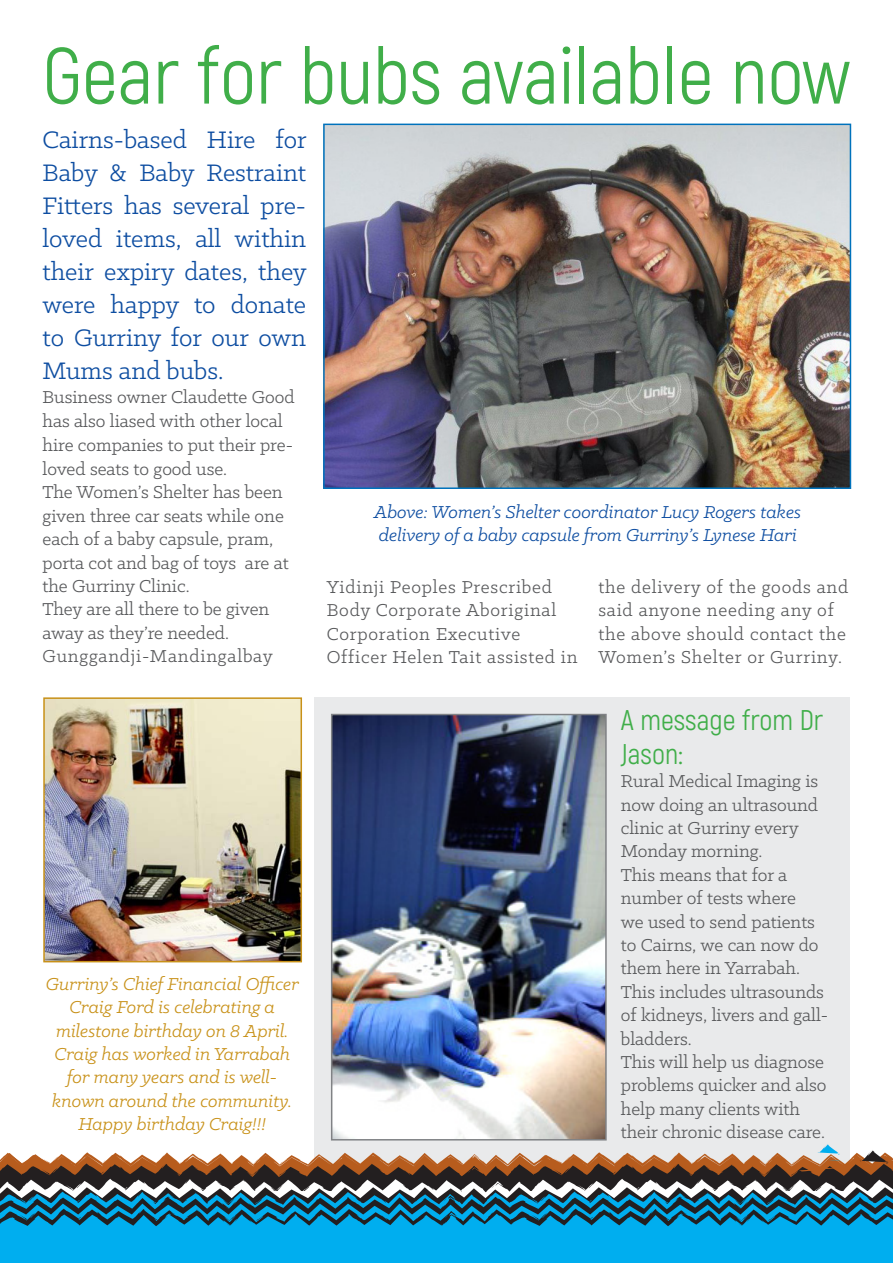
<style>
.page{position:relative;width:893px;height:1263px;background:#fff}
.page>*{position:absolute;margin:0;border:0;box-sizing:border-box;transform-origin:0 0}
.Headers{font:79.5px "Akrobat";color:#40ae49}
.Headers-2{font:28.5px/34.2px "Akrobat";color:#40ae49}
.Text{font:27px/33px "Klinic Slab";color:#0d4da1;text-align:justify}
.Text-2{font:19.5px/23.4px "Klinic Slab";color:#57585a}
.Text-3{font:19.5px/23.4px "Klinic Slab";letter-spacing:.04em;color:#57585a}
.Text-4{font:italic 19.5px/23.4px "Klinic Slab";color:#c89118;text-align:center}
.Text-5{font:italic 19.5px/23.4px "Klinic Slab";color:#0d4da1}
</style>
<div class="page">
<div style="left:315px;top:697px;width:535px;height:469px;background:#e9eaeb"></div>
<svg style="left:0;top:1143px;width:893px;height:120px"></svg>
<img style="left:326px;top:127px;width:522px;height:359px">
<div style="left:323px;top:124px;width:528px;height:365px;border:2px solid #0072bc"></div>
<img style="left:334px;top:717px;width:270px;height:420px">
<div style="left:331px;top:714px;width:276px;height:426px;border:2px solid #808285"></div>
<img style="left:46px;top:700px;width:253px;height:259px">
<div style="left:43px;top:697px;width:259px;height:265px;border:2px solid #c89118"></div>
<p class="Headers" style="left:43px;top:28px;width:809px">Gear for bubs available now</p>
<p class="Text" style="left:43px;top:122px;width:266px">Cairns-based Hire for Baby &amp; Baby Restraint Fitters has several pre&shy;loved items, all within their expiry dates, they were happy to donate to Gurriny for our own Mums and bubs.</p>
<p class="Text-2" style="left:43px;top:384px;width:254px;line-height:24px">Business owner Claudette Good has also liased with other local hire companies to put their pre&shy;loved seats to good use.</p>
<p class="Text-2" style="left:43px;top:480px;width:248px">The Women’s Shelter has been given three car seats while one each of a baby capsule, pram, porta cot and bag of toys are at the Gurriny Clinic.</p>
<p class="Text-2" style="left:43px;top:597px;width:228px">They are all there to be given away as they’re needed.</p>
<p class="Text-3" style="left:43px;top:644px;width:232px">Gunggandji-Mandingalbay</p>
<p class="Text-5" style="left:374px;top:500px;width:428px">Above: Women’s Shelter coordinator Lucy Rogers takes delivery of a baby capsule from Gurriny’s Lynese Hari</p>
<p class="Text-3" style="left:327px;top:575px;width:252px">Yidinji Peoples Prescribed<br>Body Corporate Aboriginal<br>Corporation Executive<br>Officer Helen Tait assisted in</p>
<p class="Text-3" style="left:598px;top:575px;width:251px">the delivery of the goods and said anyone needing any of the above should contact the<br>Women’s Shelter or Gurriny.</p>
<p class="Text-4" style="left:46px;top:971px;width:254px">Gurriny’s Chief Financial Officer<br>Craig Ford is celebrating a milestone birthday on 8 April.<br>Craig has worked in Yarrabah for many years and is well&shy;known around the community.</p>
<p class="Text-4" style="left:78px;top:1112px;width:189px">Happy birthday Craig!!!</p>
<p class="Headers-2" style="left:621px;top:702px;width:204px">A message from Dr<br>Jason:</p>
<p class="Text-2" style="left:621px;top:769px;width:199px">Rural Medical Imaging is now doing an ultrasound clinic at Gurriny every<br>Monday morning.</p>
<p class="Text-2" style="left:621px;top:862px;width:199px">This means that for a number of tests where we used to send patients to Cairns, we can now do them here in Yarrabah.</p>
<p class="Text-2" style="left:621px;top:979px;width:209px">This includes ultrasounds of kidneys, livers and gall&shy;bladders.</p>
<p class="Text-2" style="left:621px;top:1050px;width:207px">This will help us diagnose problems quicker and also help many clients with their chronic disease care.</p>
</div>
